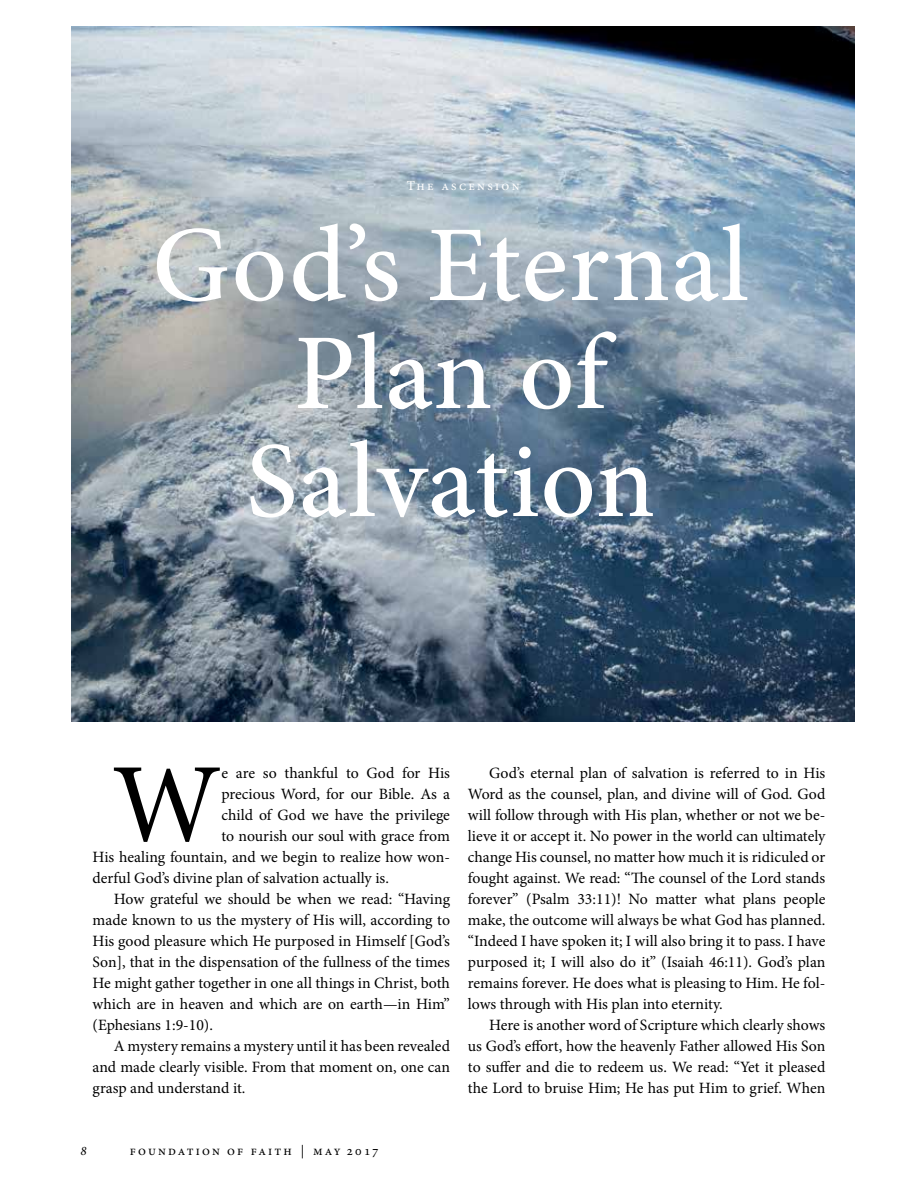
<style>
.page{position:relative;width:918px;height:1188px;background:#fff}
.page>*{position:absolute;margin:0;border:0;box-sizing:border-box;transform-origin:0 0}
.t1{font:112.65px "Minion Pro";color:#000}
.t2{font:500 108px/108px "Minion Pro";letter-spacing:.01em;color:#fff;text-align:center}
.t3{font:15.75px/21px "Minion Pro";color:#000;text-align:justify}
.t4{font:13.5px "Minion Pro";letter-spacing:.16em;color:#000}
.t5{font:13.5px "Minion Pro";letter-spacing:.17em;color:#fff}
.t6{font:italic 13.5px "Minion Pro";color:#000}
</style>
<div class="page">
<img style="left:72px;top:26px;width:782px;height:695px">
<p class="t5" style="left:407px;top:177px;width:114px">The ascension</p>
<h2 class="t2" style="left:152px;top:212px;width:598px">God’s Eternal<br>Plan of<br>Salvation</h2>
<h1 class="t1" style="left:112px;top:729px;width:111px">W</h1>
<p class="t3" style="left:221px;top:762px;width:230px">e are so thankful to God for His</p>
<p class="t3" style="left:221px;top:783px;width:230px">precious Word, for our Bible. As a</p>
<p class="t3" style="left:221px;top:804px;width:230px">child of God we have the privilege</p>
<p class="t3" style="left:221px;top:825px;width:230px">to nourish our soul with grace from</p>
<p class="t3" style="left:93px;top:846px;width:359px">His healing fountain, and we begin to realize how won-</p>
<p class="t3" style="left:93px;top:867px;width:298px">derful God’s divine plan of salvation actually is.</p>
<p class="t3" style="left:114px;top:888px;width:338px">How grateful we should be when we read: “Having</p>
<p class="t3" style="left:93px;top:909px;width:359px">made known to us the mystery of His will, according to</p>
<p class="t3" style="left:93px;top:930px;width:359px">His good pleasure which He purposed in Himself [God’s</p>
<p class="t3" style="left:93px;top:951px;width:359px">Son], that in the dispensation of the fullness of the times</p>
<p class="t3" style="left:93px;top:972px;width:359px">He might gather together in one all things in Christ, both</p>
<p class="t3" style="left:93px;top:993px;width:359px">which are in heaven and which are on earth—in Him”</p>
<p class="t3" style="left:93px;top:1014px;width:122px">(Ephesians 1:9-10).</p>
<p class="t3" style="left:114px;top:1035px;width:338px">A mystery remains a mystery until it has been revealed</p>
<p class="t3" style="left:93px;top:1056px;width:359px">and made clearly visible. From that moment on, one can</p>
<p class="t3" style="left:93px;top:1077px;width:154px">grasp and understand it.</p>
<p class="t3" style="left:468px;top:762px;width:359px;text-indent:21px">God’s eternal plan of salvation is referred to in His Word as the counsel, plan, and divine will of God. God will follow through with His plan, whether or not we be&shy;lieve it or accept it. No power in the world can ultimately change His counsel, no matter how much it is ridiculed or fought against. We read: “The counsel of the Lord stands forever” (Psalm 33:11)! No matter what plans people make, the outcome will always be what God has planned. “Indeed I have spoken it; I will also bring it to pass. I have purposed it; I will also do it” (Isaiah 46:11). God’s plan remains forever. He does what is pleasing to Him. He fol&shy;lows through with His plan into eternity.</p>
<p class="t3" style="left:468px;top:1014px;width:359px;text-indent:21px">Here is another word of Scripture which clearly shows us God’s effort, how the heavenly Father allowed His Son to suffer and die to redeem us. We read: “Yet it pleased the Lord to bruise Him; He has put Him to grief. When</p>
<p class="t6" style="left:80px;top:1141px;width:8px">8</p>
<p class="t4" style="left:130px;top:1142px;width:250px">foundation of faith | may 2017</p>
</div>
